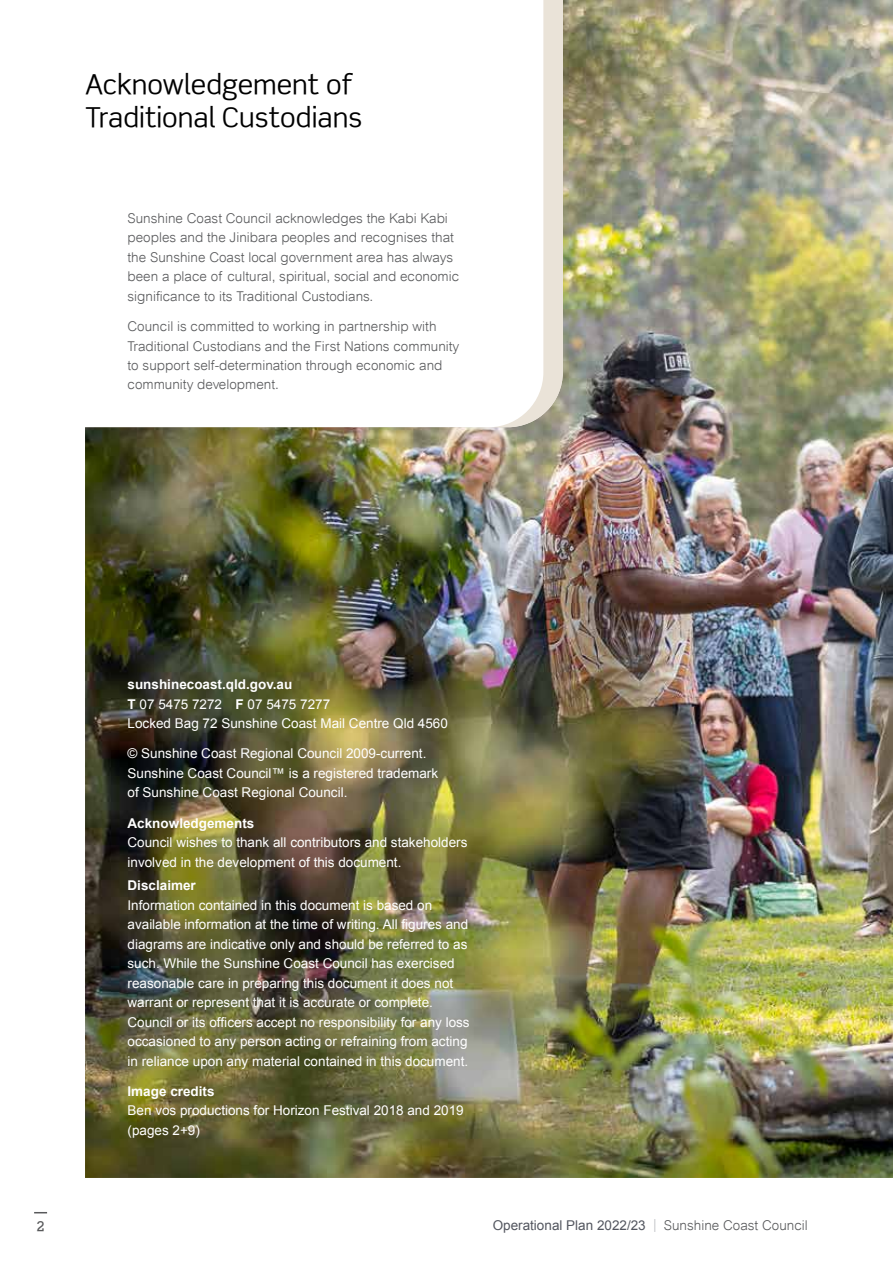
<style>
.page{position:relative;width:893px;height:1263px;background:#fff}
.page>*{position:absolute;margin:0;border:0;box-sizing:border-box;transform-origin:0 0}
.t1{font:27px/33px "Scene";color:#000}
.t2{font:13.5px/19.5px "Arial";color:#fff}
.t3{font:300 13.5px/19.5px "Arial";color:#58595b}
.t4{font:13.5px "Arial";color:#53565f}
.t5{font:700 13.5px "Arial";color:#fff}
.t6{font:500 13.5px "Scene Alt";color:#58595b}
.s1{font-weight:700}
.s2{font-weight:300;color:#afb1b7}
.s3{font-weight:300;color:#58595b}
</style>
<div class="page">
<img style="left:85px;top:427px;width:808px;height:751px">
<img style="left:490px;top:0;width:403px;height:1086px">
<svg style="left:34px;top:1212px;width:13px;height:1px"></svg>
<h1 class="t1" style="left:85px;top:68px;width:279px">Acknowledgement of<br>Traditional Custodians</h1>
<p class="t3" style="left:128px;top:208px;width:333px">Sunshine Coast Council acknowledges the Kabi Kabi peoples and the Jinibara peoples and recognises that the Sunshine Coast local government area has always been a place of cultural, spiritual, social and economic significance to its Traditional Custodians.</p>
<p class="t3" style="left:128px;top:316px;width:333px">Council is committed to working in partnership with Traditional Custodians and the First Nations community to support self-determination through economic and community development.</p>
<p class="t2" style="left:128px;top:675px;width:322px"><span class="s1">sunshinecoast.qld.gov.au<br>T</span> 07 5475 7272 <span class="s1">F</span> 07 5475 7277<br>Locked Bag 72 Sunshine Coast Mail Centre Qld 4560</p>
<p class="t2" style="left:128px;top:744px;width:312px">© Sunshine Coast Regional Council 2009-current.<br>Sunshine Coast Council™ is a registered trademark of Sunshine Coast Regional Council.</p>
<p class="t5" style="left:128px;top:813px;width:128px">Acknowledgements</p>
<p class="t2" style="left:128px;top:832px;width:341px">Council wishes to thank all contributors and stakeholders involved in the development of this document.</p>
<p class="t5" style="left:128px;top:876px;width:70px">Disclaimer</p>
<p class="t2" style="left:128px;top:895px;width:344px">Information contained in this document is based on available information at the time of writing. All figures and diagrams are indicative only and should be referred to as such. While the Sunshine Coast Council has exercised reasonable care in preparing this document it does not warrant or represent that it is accurate or complete.<br>Council or its officers accept no responsibility for any loss occasioned to any person acting or refraining from acting in reliance upon any material contained in this document.</p>
<p class="t5" style="left:128px;top:1082px;width:89px">Image credits</p>
<p class="t2" style="left:128px;top:1101px;width:338px">Ben vos productions for Horizon Festival 2018 and 2019 (pages 2+9)</p>
<p class="t6" style="left:37px;top:1217px;width:10px">2</p>
<p class="t4" style="left:493px;top:1216px;width:317px">Operational Plan 2022/23 <span class="s2">|</span> <span class="s3">Sunshine Coast Council</span></p>
</div>
